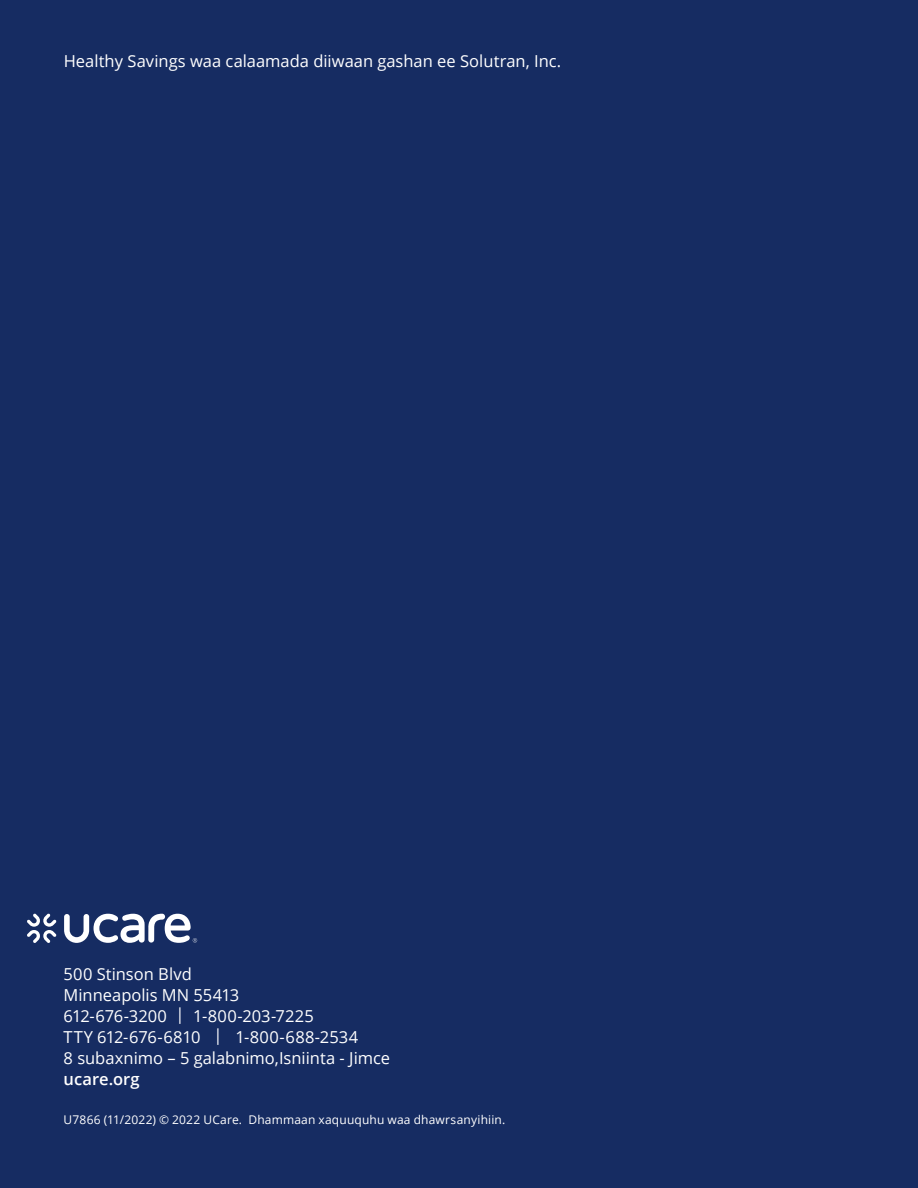
<style>
.page{position:relative;width:918px;height:1188px;background:#162c62}
.page>*{position:absolute;margin:0;border:0;box-sizing:border-box;transform-origin:0 0}
.Address{font:16.5px "Open Sans";color:#fff}
.Body_11_14{font:16.5px "Open Sans";color:#fff}
.Address-2{font:600 16.5px "Open Sans";color:#fff}
.U{font:12px "Open Sans";letter-spacing:.015em;color:#fff}
</style>
<div class="page">
<svg style="left:27px;top:914px;width:29px;height:29px"></svg>
<svg style="left:64px;top:914px;width:133px;height:29px"></svg>
<p class="Body_11_14" style="left:64px;top:49px;width:499px">Healthy Savings waa calaamada diiwaan gashan ee Solutran, Inc.</p>
<p class="Address" style="left:64px;top:963px;width:130px">500 Stinson Blvd</p>
<p class="Address" style="left:64px;top:984px;width:177px">Minneapolis MN 55413</p>
<p class="Address" style="left:64px;top:1005px;width:252px">612-676-3200 | 1-800-203-7225</p>
<p class="Address" style="left:64px;top:1026px;width:296px">TTY 612‑676‑6810 | 1-800‑688‑2534</p>
<p class="Address" style="left:64px;top:1047px;width:328px">8 subaxnimo – 5 galabnimo,Isniinta - Jimce</p>
<p class="Address-2" style="left:64px;top:1068px;width:78px">ucare.org</p>
<p class="U" style="left:64px;top:1112px;width:441px">U7866 (11/2022) © 2022 UCare. Dhammaan xaquuquhu waa dhawrsanyihiin.</p>
</div>
